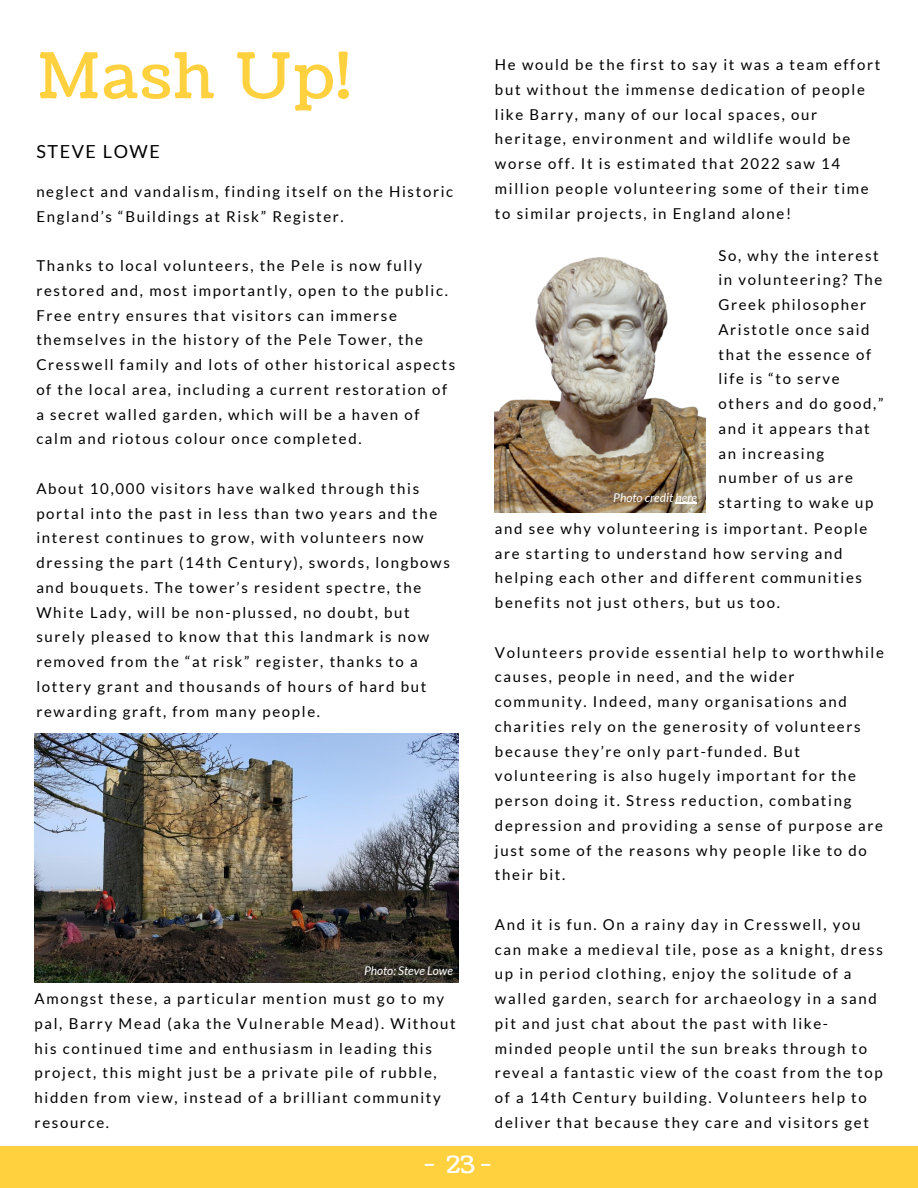
<style>
.page{position:relative;width:918px;height:1188px;background:#fff}
.page>*{position:absolute;margin:0;border:0;box-sizing:border-box;transform-origin:0 0}
.t1{font:63px "Coustard";letter-spacing:.04em;color:#ffd13f}
.t2{font:24px "Coustard";color:#fff}
.t3{font:18px "Lato";letter-spacing:.09em;color:#000}
.t4{font:15px/24.8px "Lato";letter-spacing:.11em;color:#000}
.t5{font:italic 12px "Lato";color:#fff}
</style>
<div class="page">
<div style="left:0;top:1146px;width:918px;height:42px;background:#ffd13f"></div>
<img style="left:35px;top:733px;width:424px;height:250px">
<img style="left:495px;top:257px;width:210px;height:256px">
<svg style="left:675px;top:503px;width:22px;height:1px"></svg>
<h1 class="t1" style="left:38px;top:34px;width:314px">Mash Up!</h1>
<p class="t3" style="left:36px;top:140px;width:125px">STEVE LOWE</p>
<p class="t4" style="left:36px;top:179px;width:418px">neglect and vandalism, finding itself on the Historic<br>England’s “Buildings at Risk” Register.</p>
<p class="t4" style="left:36px;top:253px;width:421px">Thanks to local volunteers, the Pele is now fully restored and, most importantly, open to the public.<br>Free entry ensures that visitors can immerse themselves in the history of the Pele Tower, the Cresswell family and lots of other historical aspects of the local area, including a current restoration of a secret walled garden, which will be a haven of calm and riotous colour once completed.</p>
<p class="t4" style="left:36px;top:476px;width:415px">About 10,000 visitors have walked through this portal into the past in less than two years and the interest continues to grow, with volunteers now dressing the part (14th Century), swords, longbows and bouquets. The tower’s resident spectre, the White Lady, will be non-plussed, no doubt, but surely pleased to know that this landmark is now removed from the “at risk” register, thanks to a lottery grant and thousands of hours of hard but rewarding graft, from many people.</p>
<p class="t5" style="left:364px;top:964px;width:90px">Photo: Steve Lowe</p>
<p class="t4" style="left:35px;top:986px;width:422px">Amongst these, a particular mention must go to my pal, Barry Mead (aka the Vulnerable Mead). Without his continued time and enthusiasm in leading this project, this might just be a private pile of rubble, hidden from view, instead of a brilliant community resource.</p>
<p class="t4" style="left:495px;top:52px;width:387px">He would be the first to say it was a team effort but without the immense dedication of people like Barry, many of our local spaces, our heritage, environment and wildlife would be worse off. It is estimated that 2022 saw 14 million people volunteering some of their time to similar projects, in England alone!</p>
<p class="t4" style="left:718px;top:242px;width:167px">So, why the interest in volunteering? The<br>Greek philosopher<br>Aristotle once said that the essence of life is “to serve others and do good,” and it appears that an increasing number of us are starting to wake up</p>
<p class="t5" style="left:613px;top:490px;width:85px">Photo credit here</p>
<p class="t4" style="left:495px;top:516px;width:374px">and see why volunteering is important. People are starting to understand how serving and helping each other and different communities benefits not just others, but us too.</p>
<p class="t4" style="left:495px;top:639px;width:391px">Volunteers provide essential help to worthwhile causes, people in need, and the wider community. Indeed, many organisations and charities rely on the generosity of volunteers because they’re only part-funded. But volunteering is also hugely important for the person doing it. Stress reduction, combating depression and providing a sense of purpose are just some of the reasons why people like to do their bit.</p>
<p class="t4" style="left:495px;top:912px;width:389px">And it is fun. On a rainy day in Cresswell, you can make a medieval tile, pose as a knight, dress up in period clothing, enjoy the solitude of a walled garden, search for archaeology in a sand pit and just chat about the past with like&shy;minded people until the sun breaks through to reveal a fantastic view of the coast from the top of a 14th Century building. Volunteers help to deliver that because they care and visitors get</p>
<h2 class="t2" style="left:424px;top:1148px;width:69px">- 23-</h2>
</div>
